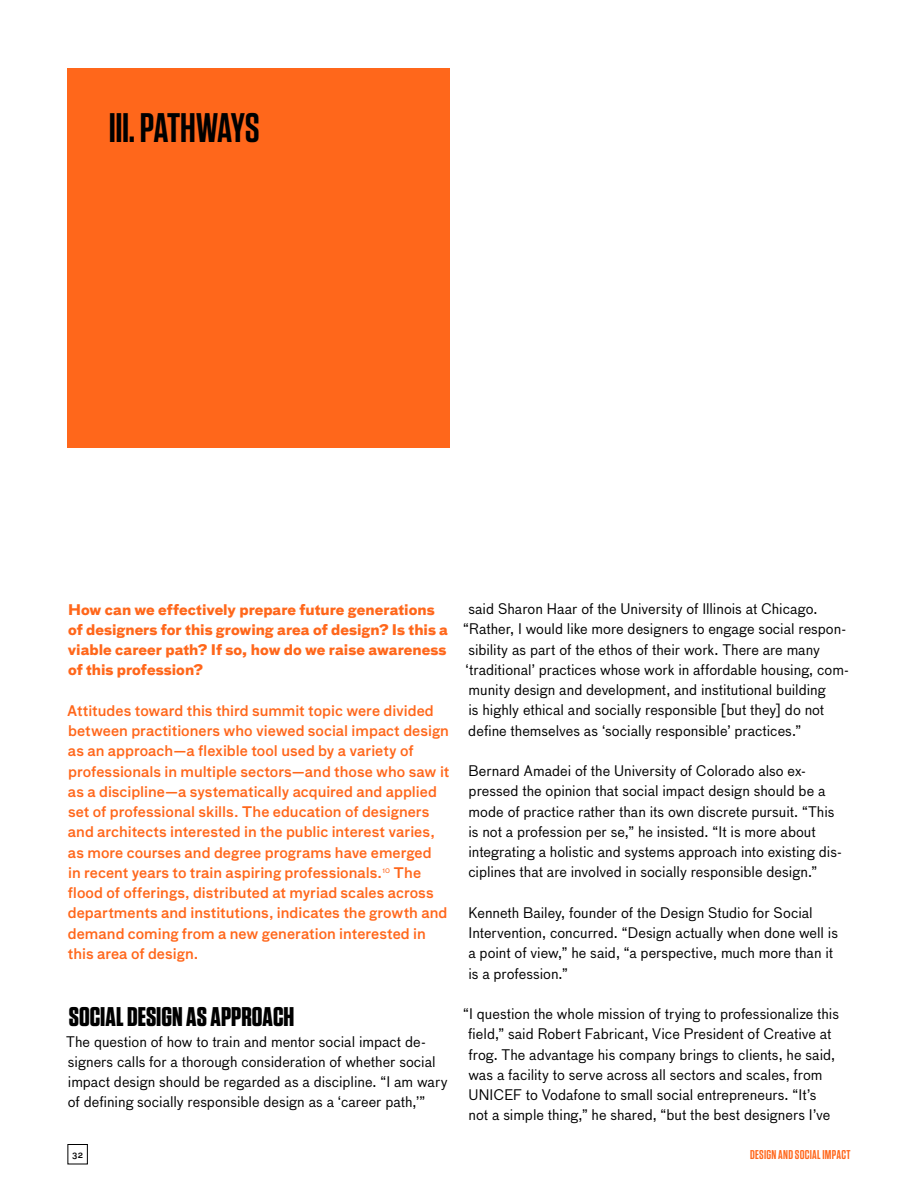
<style>
.page{position:relative;width:918px;height:1188px;background:#fff}
.page>*{position:absolute;margin:0;border:0;box-sizing:border-box;transform-origin:0 0}
.t1{font:600 41.25px "Tungsten";letter-spacing:-.01em;color:#000}
.t2{font:700 27px "Tungsten";color:#000}
.t3{font:14.25px/20.2px "Bau";color:#000}
.t4{font:500 14.25px/20.2px "Bau";color:#ff671b}
.t5{font:700 14.25px/20.2px "Bau";color:#ff671b}
.t6{font:600 12.75px "Tungsten";letter-spacing:.02em;color:#ff671b}
.t7{font:500 9px "Bau";color:#000}
</style>
<div class="page">
<div style="left:68px;top:68px;width:382px;height:380px;background:#ff671b"></div>
<div style="left:68px;top:1144px;width:20px;height:20px;border:1px solid #000"></div>
<h1 class="t1" style="left:109px;top:106px;width:88px">III. PATHWAYS</h1>
<p class="t5" style="left:68px;top:599px;width:382px">How can we effectively prepare future generations of designers for this growing area of design? Is this a viable career path? If so, how do we raise awareness of this profession?</p>
<p class="t4" style="left:67px;top:700px;width:384px">Attitudes toward this third summit topic were divided between practitioners who viewed social impact design as an approach—a flexible tool used by a variety of professionals in multiple sectors—and those who saw it as a discipline—a systematically acquired and applied set of professional skills. The education of designers and architects interested in the public interest varies, as more courses and degree programs have emerged<br>in recent years to train aspiring professionals.<sup>10</sup> The flood of offerings, distributed at myriad scales across departments and institutions, indicates the growth and demand coming from a new generation interested in this area of design.</p>
<h2 class="t2" style="left:69px;top:1002px;width:227px">SOCIAL DESIGN AS APPROACH</h2>
<p class="t3" style="left:66px;top:1031px;width:383px">The question of how to train and mentor social impact de&shy;signers calls for a thorough consideration of whether social impact design should be regarded as a discipline. “I am wary of defining socially responsible design as a ‘career path,’”</p>
<p class="t3" style="left:468px;top:599px;width:351px">said Sharon Haar of the University of Illinois at Chicago.</p>
<p class="t3" style="left:463px;top:619px;width:385px">“Rather, I would like more designers to engage social respon-</p>
<p class="t3" style="left:468px;top:639px;width:353px">sibility as part of the ethos of their work. There are many</p>
<p class="t3" style="left:465px;top:660px;width:385px">‘traditional’ practices whose work in affordable housing, com-</p>
<p class="t3" style="left:469px;top:680px;width:358px">munity design and development, and institutional building</p>
<p class="t3" style="left:468px;top:700px;width:357px">is highly ethical and socially responsible [but they] do not</p>
<p class="t3" style="left:468px;top:720px;width:335px">define themselves as ‘socially responsible’ practices.”</p>
<p class="t3" style="left:468px;top:761px;width:375px">Bernard Amadei of the University of Colorado also ex&shy;pressed the opinion that social impact design should be a mode of practice rather than its own discrete pursuit. “This is not a profession per se,” he insisted. “It is more about integrating a holistic and systems approach into existing dis&shy;ciplines that are involved in socially responsible design.”</p>
<p class="t3" style="left:468px;top:902px;width:371px">Kenneth Bailey, founder of the Design Studio for Social Intervention, concurred. “Design actually when done well is a point of view,” he said, “a perspective, much more than it is a profession.”</p>
<p class="t3" style="left:468px;top:1004px;width:372px;text-indent:-5px">“I question the whole mission of trying to professionalize this field,” said Robert Fabricant, Vice President of Creative at frog. The advantage his company brings to clients, he said, was a facility to serve across all sectors and scales, from UNICEF to Vodafone to small social entrepreneurs. “It’s not a simple thing,” he shared, “but the best designers I’ve</p>
<p class="t7" style="left:72px;top:1149px;width:12px">32</p>
<p class="t6" style="left:750px;top:1148px;width:102px">DESIGN AND SOCIAL IMPACT</p>
</div>
